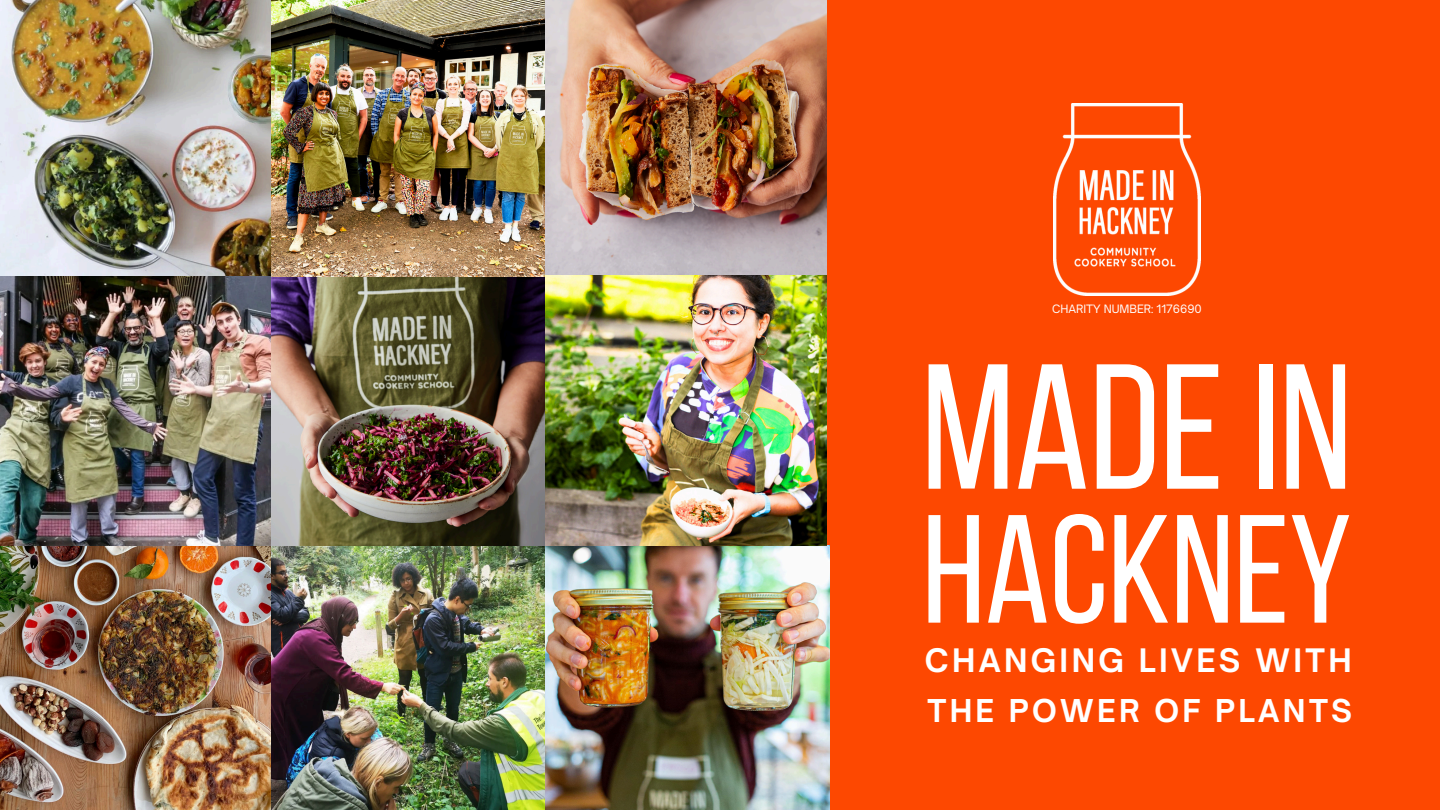
<style>
.page{position:relative;width:1440px;height:810px;background:#fd4801}
.page>*{position:absolute;margin:0;border:0;box-sizing:border-box;transform-origin:0 0}
.t1{font:177.7px "Bebas Neue";color:#fff}
.t2{font:153.7px "Bebas Neue";color:#fff}
.t3{font:700 31px "Open Sauce One";letter-spacing:.11em;color:#fff}
.t4{font:700 30.1px "Open Sauce One";letter-spacing:.11em;color:#fff}
.t5{font:11.1px "Open Sauce One";color:#fff}
</style>
<div class="page">
<img style="left:1054px;top:103px;width:146px;height:192px">
<img style="left:0;top:546px;width:271px;height:264px">
<img style="left:271px;top:546px;width:275px;height:264px">
<img style="left:0;top:0;width:271px;height:276px">
<img style="left:0;top:277px;width:271px;height:269px">
<img style="left:271px;top:277px;width:275px;height:269px">
<img style="left:546px;top:546px;width:283px;height:264px">
<img style="left:271px;top:0;width:275px;height:277px">
<img style="left:546px;top:0;width:280px;height:546px">
<p class="t5" style="left:1052px;top:302px;width:151px">CHARITY NUMBER: 1176690</p>
<p class="t1" style="left:922px;top:355px;width:432px">MADEIN</p>
<p class="t2" style="left:922px;top:507px;width:431px">HACKNEY</p>
<p class="t3" style="left:925px;top:641px;width:428px">CHANGING LIVES WITH</p>
<p class="t4" style="left:927px;top:692px;width:426px">THE POWER OF PLANTS</p>
</div>
